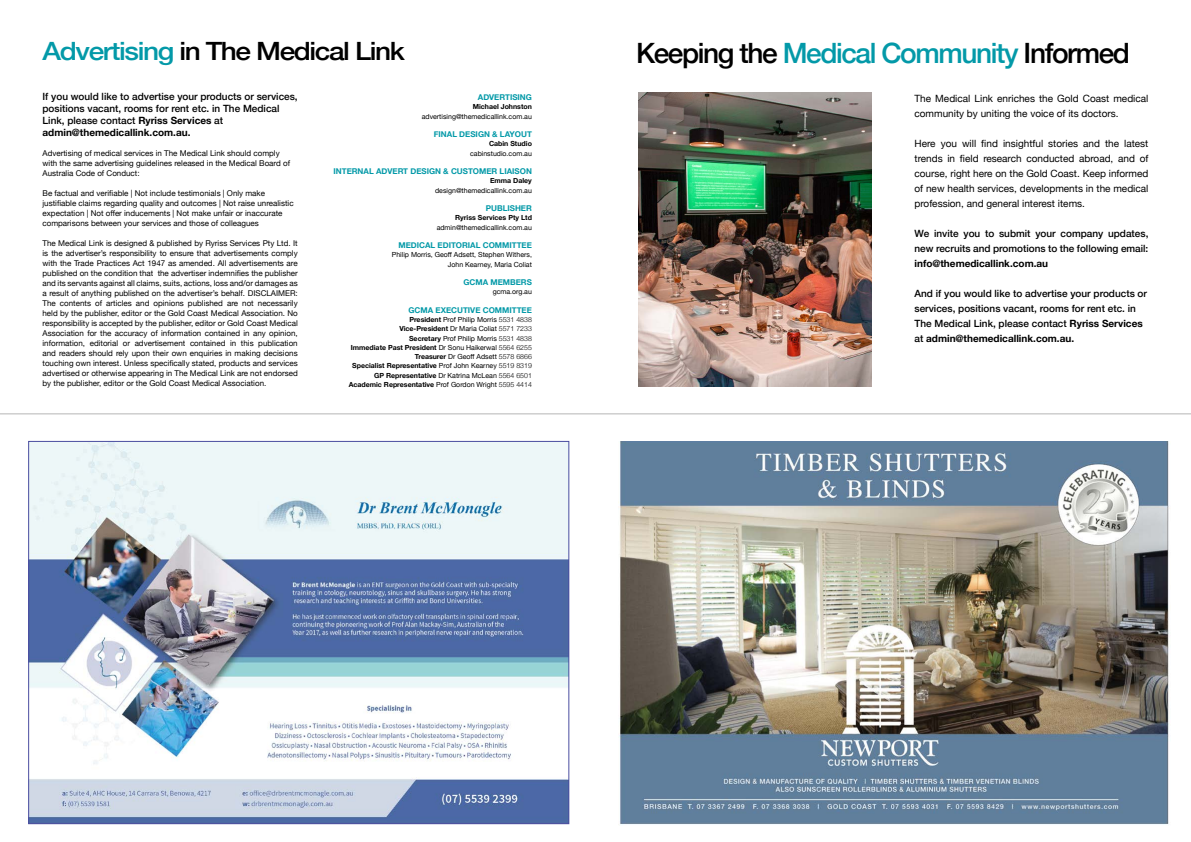
<style>
.page{position:relative;width:1191px;height:842px;background:#fff}
.page>*{position:absolute;margin:0;border:0;box-sizing:border-box;transform-origin:0 0}
.t1{font:500 28px "Helvetica Neue";letter-spacing:-.05em;color:#000}
.t2{font:500 25.2px "Helvetica Neue";letter-spacing:-.05em;color:#000;scale:1.11 1}
.t3{font:500 10px/15px "Helvetica Neue";color:#000}
.t4{font:10px/15px "Helvetica Neue";color:#000}
.t5{font:700 10px "Helvetica Neue";color:#000}
.t6{font:8px/10px "Helvetica Neue";color:#000}
.t7{font:700 8px "Helvetica Neue";color:#0399a8}
.t8{font:700 7px/9.2px "Helvetica Neue";color:#000;text-align:right}
.t9{font:7px/9.2px "Helvetica Neue";color:#000;text-align:right}
.s1{color:#0399a8}
.s2{font-weight:700}
.s3{font-weight:400}
.s4{font-weight:300}
</style>
<div class="page">
<img style="left:30px;top:443px;width:537px;height:379px">
<img style="left:618px;top:441px;width:551px;height:384px">
<img style="left:638px;top:92px;width:234px;height:295px">
<hr style="left:0;top:413px;width:1191px;height:1px;background:#000">
<h2 class="t2" style="left:43px;top:31px;width:328px"><span class="s1">Advertising</span> in The Medical Link</h2>
<p class="t3" style="left:43px;top:90px;width:257px;line-height:12px">If you would like to advertise your products or services, positions vacant, rooms for rent etc. in The Medical Link, please contact <span class="s2">Ryriss Services</span> at <span class="s2">admin@themedicallink.com.au.</span></p>
<p class="t6" style="left:43px;top:149px;width:249px">Advertising of medical services in The Medical Link should comply with the same advertising guidelines released in the Medical Board of<br>Australia Code of Conduct:</p>
<p class="t6" style="left:43px;top:189px;width:253px">Be factual and verifiable | Not include testimonials | Only make justifiable claims regarding quality and outcomes | Not raise unrealistic expectation | Not offer inducements | Not make unfair or inaccurate comparisons between your services and those of colleagues</p>
<p class="t6" style="left:43px;top:239px;width:257px;text-align:justify">The Medical Link is designed &amp; published by Ryriss Services Pty Ltd. It is the advertiser’s responsibility to ensure that advertisements comply with the Trade Practices Act 1947 as amended. All advertisements are published on the condition that the advertiser indemnifies the publisher and its servants against all claims, suits, actions, loss and/or damages as a result of anything published on the advertiser’s behalf. DISCLAIMER:<br>The contents of articles and opinions published are not necessarily held by the publisher, editor or the Gold Coast Medical Association. No responsibility is accepted by the publisher, editor or Gold Coast Medical Association for the accuracy of information contained in any opinion, information, editorial or advertisement contained in this publication and readers should rely upon their own enquiries in making decisions touching own interest. Unless specifically stated, products and services advertised or otherwise appearing in The Medical Link are not endorsed by the publisher, editor or the Gold Coast Medical Association.</p>
<p class="t7" style="left:478px;top:91px;width:56px">ADVERTISING</p>
<p class="t8" style="left:473px;top:102px;width:61px">Michael Johnston</p>
<p class="t9" style="left:422px;top:112px;width:112px">advertising@themedicallink.com.au</p>
<p class="t7" style="left:434px;top:128px;width:100px">FINAL DESIGN &amp; LAYOUT</p>
<p class="t8" style="left:489px;top:139px;width:44px">Cabin Studio</p>
<p class="t9" style="left:470px;top:149px;width:63px">cabinstudio.com.au</p>
<p class="t7" style="left:333px;top:165px;width:200px">INTERNAL ADVERT DESIGN &amp; CUSTOMER LIAISON</p>
<p class="t8" style="left:490px;top:176px;width:43px">Emma Daley</p>
<p class="t9" style="left:435px;top:186px;width:98px">design@themedicallink.com.au</p>
<p class="t7" style="left:486px;top:202px;width:48px">PUBLISHER</p>
<p class="t8" style="left:455px;top:213px;width:78px">Ryriss Services Pty Ltd</p>
<p class="t9" style="left:437px;top:223px;width:97px">admin@themedicallink.com.au</p>
<p class="t7" style="left:398px;top:239px;width:135px">MEDICAL EDITORIAL COMMITTEE</p>
<p class="t9" style="left:392px;top:251px;width:142px">Philip Morris, Geoff Adsett, Stephen Withers,<br>John Kearney, Maria Coliat</p>
<p class="t7" style="left:463px;top:276px;width:70px">GCMA MEMBERS</p>
<p class="t9" style="left:493px;top:288px;width:41px">gcma.org.au</p>
<p class="t7" style="left:408px;top:304px;width:125px">GCMA EXECUTIVE COMMITTEE</p>
<p class="t8" style="left:349px;top:315px;width:185px">President <span class="s3">Prof Philip Morris</span> <span class="s4">5531 4838<br></span>Vice-President <span class="s3">Dr Maria Coliat</span> <span class="s4">5571 7233<br></span>Secretary <span class="s3">Prof Philip Morris</span> <span class="s4">5531 4838<br></span>Immediate Past President <span class="s3">Dr Sonu Haikerwal</span> <span class="s4">5564 6255<br></span>Treasurer <span class="s3">Dr Geoff Adsett</span> <span class="s4">5578 6866<br></span>Specialist Representative <span class="s3">Prof John Kearney</span> <span class="s4">5519 8319<br></span>GP Representative <span class="s3">Dr Katrina McLean</span> <span class="s4">5564 6501<br></span>Academic Representative <span class="s3">Prof Gordon Wright</span> <span class="s4">5595 4414</span></p>
<h1 class="t1" style="left:636px;top:30px;width:495px">Keeping the <span class="s1">Medical Community</span> Informed</h1>
<p class="t4" style="left:914px;top:91px;width:235px">The Medical Link enriches the Gold Coast medical community by uniting the voice of its doctors.</p>
<p class="t4" style="left:914px;top:136px;width:235px;text-align:justify">Here you will find insightful stories and the latest trends in field research conducted abroad, and of course, right here on the Gold Coast. Keep informed of new health services, developments in the medical profession, and general interest items.</p>
<p class="t3" style="left:914px;top:225px;width:235px">We invite you to submit your company updates, new recruits and promotions to the following email:</p>
<p class="t5" style="left:914px;top:255px;width:135px">info@themedicallink.com.au</p>
<p class="t3" style="left:914px;top:285px;width:234px">And if you would like to advertise your products or services, positions vacant, rooms for rent etc. in The Medical Link, please contact <span class="s2">Ryriss Services </span>at <span class="s2">admin@themedicallink.com.au.</span></p>
</div>
